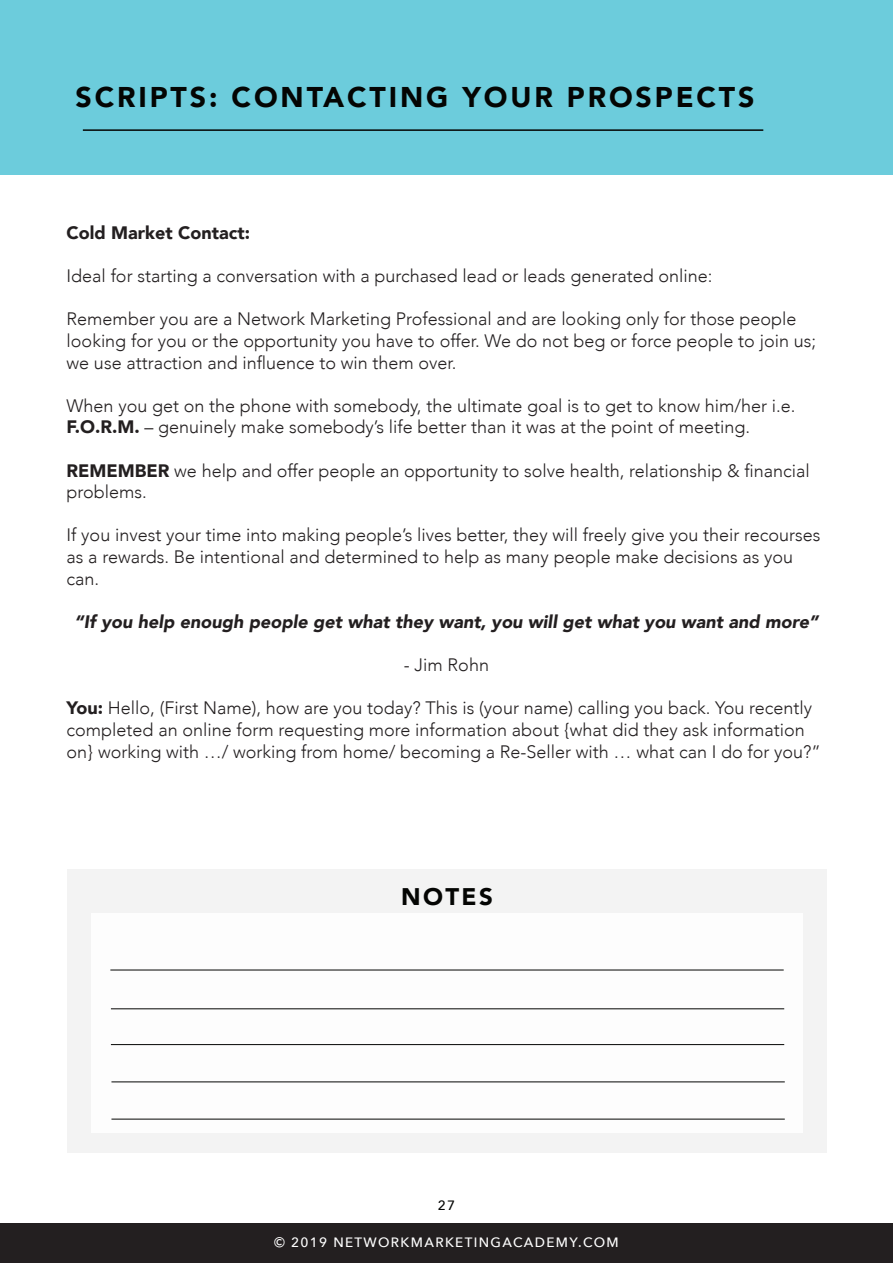
<style>
.page{position:relative;width:893px;height:1263px;background:#fff}
.page>*{position:absolute;margin:0;border:0;box-sizing:border-box;transform-origin:0 0}
.t1{font:900 28.5px "Avenir";letter-spacing:.1em;color:#040503}
.t2{font:900 24px "Avenir";letter-spacing:.1em;color:#040503}
.t3{font:300 18px/21.6px "Avenir";color:#231f20}
.t4{font:italic 900 18px "Avenir";color:#231f20}
.t5{font:900 18px "Avenir";color:#231f20}
.t6{font:500 13.5px "Avenir Next";letter-spacing:.1em;color:#fff}
.t7{font:500 13.5px "Avenir Next";color:#040503}
.s1{font-weight:900}
</style>
<div class="page">
<div style="left:0;top:1223px;width:893px;height:40px;background:#231f20"></div>
<div style="left:0;top:0;width:893px;height:174px;background:#6cccdc"></div>
<hr style="left:83px;top:129px;width:680px;height:2px;background:#040503">
<div style="left:67px;top:869px;width:760px;height:284px;background:#f3f3f3"></div>
<div style="left:92px;top:914px;width:710px;height:219px;background:#fff"></div>
<hr style="left:110px;top:970px;width:674px;height:1px;background:#040503">
<hr style="left:111px;top:1008px;width:673px;height:1px;background:#040503">
<hr style="left:111px;top:1044px;width:673px;height:1px;background:#040503">
<hr style="left:111px;top:1081px;width:674px;height:1px;background:#040503">
<hr style="left:111px;top:1119px;width:674px;height:1px;background:#040503">
<p class="t1" style="left:76px;top:73px;width:680px">SCRIPTS: CONTACTING YOUR PROSPECTS</p>
<p class="t5" style="left:67px;top:217px;width:185px">Cold Market Contact:</p>
<p class="t3" style="left:67px;top:265px;width:647px">Ideal for starting a conversation with a purchased lead or leads generated online:</p>
<p class="t3" style="left:67px;top:308px;width:751px">Remember you are a Network Marketing Professional and are looking only for those people looking for you or the opportunity you have to offer. We do not beg or force people to join us; we use attraction and influence to win them over.</p>
<p class="t3" style="left:67px;top:395px;width:730px">When you get on the phone with somebody, the ultimate goal is to get to know him/her i.e.<br><span class="s1">F.O.R.M.</span> – genuinely make somebody’s life better than it was at the point of meeting.</p>
<p class="t3" style="left:67px;top:460px;width:745px"><span class="s1">REMEMBER</span> we help and offer people an opportunity to solve health, relationship &amp; financial problems.</p>
<p class="t3" style="left:67px;top:524px;width:755px">If you invest your time into making people’s lives better, they will freely give you their recourses as a rewards. Be intentional and determined to help as many people make decisions as you can.</p>
<p class="t4" style="left:74px;top:607px;width:746px">“If you help enough people get what they want, you will get what you want and more”</p>
<p class="t3" style="left:404px;top:654px;width:87px">- Jim Rohn</p>
<p class="t3" style="left:67px;top:697px;width:756px"><span class="s1">You:</span> Hello, (First Name), how are you today? This is (your name) calling you back. You recently completed an online form requesting more information about {what did they ask information on} working with …/ working from home/ becoming a Re-Seller with … what can I do for you?”</p>
<p class="t2" style="left:401px;top:876px;width:93px">NOTES</p>
<p class="t7" style="left:438px;top:1194px;width:19px">27</p>
<p class="t6" style="left:274px;top:1231px;width:346px">© 2019 NETWORKMARKETINGACADEMY.COM</p>
</div>
